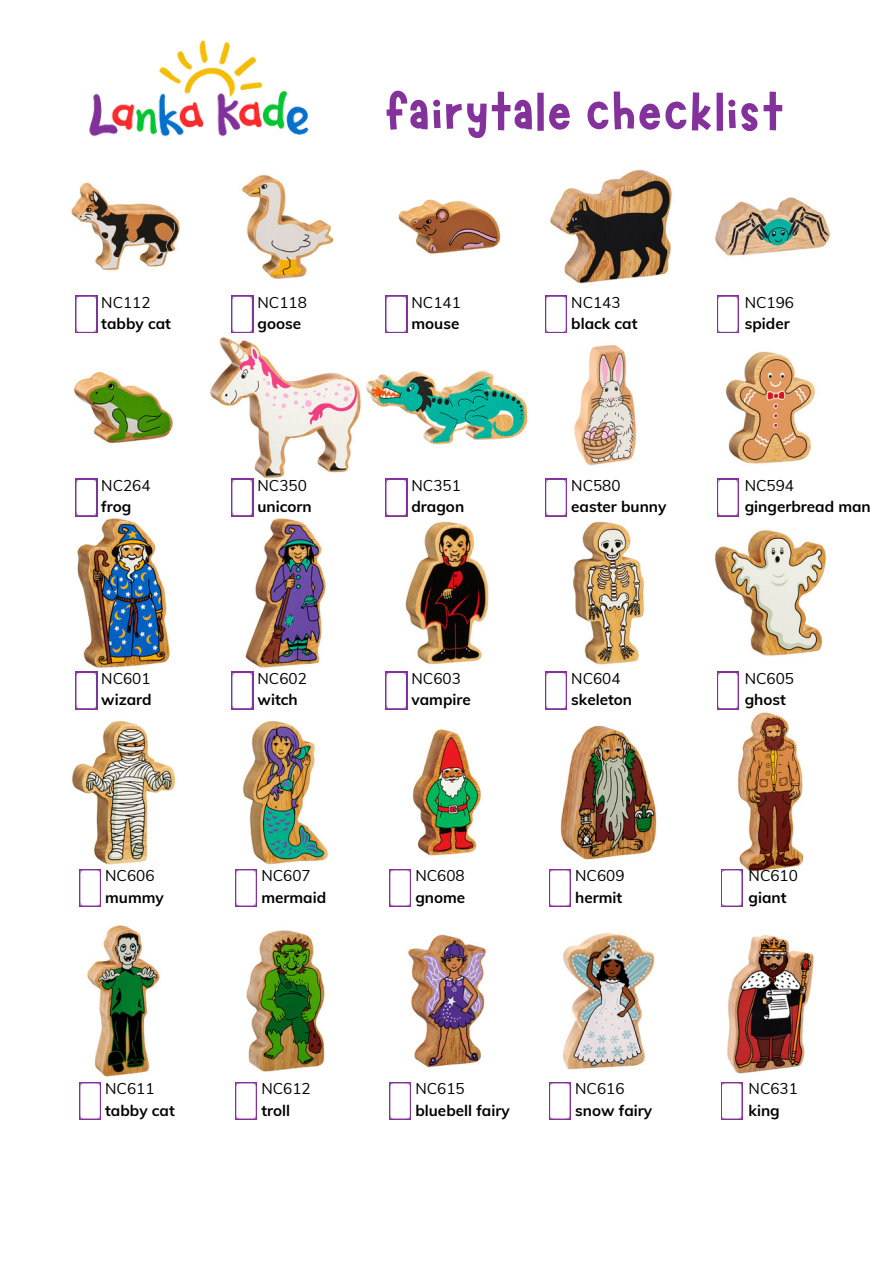
<style>
.page{position:relative;width:894px;height:1264px;background:#fff}
.page>*{position:absolute;margin:0;border:0;box-sizing:border-box;transform-origin:0 0}
.t1{font:65.7px "Marykate";color:#83329b}
.t2{font:700 15.3px "Muli";color:#000}
.t3{font:15.3px "Muli";color:#000}
</style>
<div class="page">
<img style="left:72px;top:712px;width:732px;height:161px">
<img style="left:87px;top:925px;width:727px;height:152px">
<img style="left:71px;top:170px;width:760px;height:137px">
<img style="left:73px;top:327px;width:743px;height:161px">
<img style="left:75px;top:512px;width:752px;height:162px">
<img style="left:89px;top:40px;width:220px;height:97px">
<svg style="left:76px;top:295px;width:21px;height:38px"></svg>
<svg style="left:231px;top:295px;width:22px;height:38px"></svg>
<svg style="left:385px;top:295px;width:22px;height:38px"></svg>
<svg style="left:545px;top:295px;width:21px;height:38px"></svg>
<svg style="left:717px;top:295px;width:21px;height:38px"></svg>
<svg style="left:76px;top:479px;width:21px;height:37px"></svg>
<svg style="left:231px;top:479px;width:22px;height:37px"></svg>
<svg style="left:385px;top:479px;width:22px;height:37px"></svg>
<svg style="left:545px;top:479px;width:21px;height:37px"></svg>
<svg style="left:717px;top:479px;width:21px;height:37px"></svg>
<svg style="left:76px;top:672px;width:21px;height:37px"></svg>
<svg style="left:231px;top:672px;width:22px;height:37px"></svg>
<svg style="left:385px;top:672px;width:22px;height:37px"></svg>
<svg style="left:545px;top:672px;width:21px;height:37px"></svg>
<svg style="left:717px;top:672px;width:21px;height:37px"></svg>
<svg style="left:80px;top:869px;width:21px;height:37px"></svg>
<svg style="left:235px;top:869px;width:22px;height:37px"></svg>
<svg style="left:389px;top:869px;width:22px;height:37px"></svg>
<svg style="left:549px;top:869px;width:21px;height:37px"></svg>
<svg style="left:721px;top:869px;width:21px;height:37px"></svg>
<svg style="left:80px;top:1082px;width:21px;height:37px"></svg>
<svg style="left:235px;top:1082px;width:22px;height:37px"></svg>
<svg style="left:389px;top:1082px;width:22px;height:37px"></svg>
<svg style="left:549px;top:1082px;width:21px;height:37px"></svg>
<svg style="left:721px;top:1082px;width:21px;height:37px"></svg>
<h1 class="t1" style="left:384px;top:71px;width:402px">fairytale checklist</h1>
<p class="t3" style="left:101px;top:291px;width:51px">NC112</p>
<p class="t2" style="left:101px;top:312px;width:71px">tabby cat</p>
<p class="t3" style="left:257px;top:291px;width:51px">NC118</p>
<p class="t2" style="left:257px;top:312px;width:45px">goose</p>
<p class="t3" style="left:411px;top:291px;width:51px">NC141</p>
<p class="t2" style="left:411px;top:312px;width:49px">mouse</p>
<p class="t3" style="left:571px;top:291px;width:51px">NC143</p>
<p class="t2" style="left:571px;top:312px;width:68px">black cat</p>
<p class="t3" style="left:744px;top:291px;width:51px">NC196</p>
<p class="t2" style="left:744px;top:312px;width:46px">spider</p>
<p class="t3" style="left:101px;top:474px;width:51px">NC264</p>
<p class="t2" style="left:101px;top:495px;width:32px">frog</p>
<p class="t3" style="left:257px;top:474px;width:51px">NC350</p>
<p class="t2" style="left:257px;top:495px;width:56px">unicorn</p>
<p class="t3" style="left:411px;top:474px;width:51px">NC351</p>
<p class="t2" style="left:411px;top:495px;width:54px">dragon</p>
<p class="t3" style="left:571px;top:474px;width:51px">NC580</p>
<p class="t2" style="left:571px;top:495px;width:97px">easter bunny</p>
<p class="t3" style="left:744px;top:474px;width:51px">NC594</p>
<p class="t2" style="left:744px;top:495px;width:127px">gingerbread man</p>
<p class="t3" style="left:101px;top:667px;width:51px">NC601</p>
<p class="t2" style="left:101px;top:688px;width:52px">wizard</p>
<p class="t3" style="left:257px;top:667px;width:51px">NC602</p>
<p class="t2" style="left:257px;top:688px;width:42px">witch</p>
<p class="t3" style="left:411px;top:667px;width:51px">NC603</p>
<p class="t2" style="left:411px;top:688px;width:61px">vampire</p>
<p class="t3" style="left:571px;top:667px;width:51px">NC604</p>
<p class="t2" style="left:571px;top:688px;width:62px">skeleton</p>
<p class="t3" style="left:744px;top:667px;width:51px">NC605</p>
<p class="t2" style="left:744px;top:688px;width:43px">ghost</p>
<p class="t3" style="left:105px;top:864px;width:51px">NC606</p>
<p class="t2" style="left:105px;top:885px;width:60px">mummy</p>
<p class="t3" style="left:261px;top:864px;width:51px">NC607</p>
<p class="t2" style="left:261px;top:885px;width:66px">mermaid</p>
<p class="t3" style="left:415px;top:864px;width:51px">NC608</p>
<p class="t2" style="left:415px;top:885px;width:51px">gnome</p>
<p class="t3" style="left:575px;top:864px;width:51px">NC609</p>
<p class="t2" style="left:575px;top:885px;width:49px">hermit</p>
<p class="t3" style="left:748px;top:864px;width:51px">NC610</p>
<p class="t2" style="left:748px;top:885px;width:39px">giant</p>
<p class="t3" style="left:105px;top:1077px;width:51px">NC611</p>
<p class="t2" style="left:105px;top:1098px;width:71px">tabby cat</p>
<p class="t3" style="left:261px;top:1077px;width:51px">NC612</p>
<p class="t2" style="left:261px;top:1098px;width:30px">troll</p>
<p class="t3" style="left:415px;top:1077px;width:51px">NC615</p>
<p class="t2" style="left:415px;top:1098px;width:96px">bluebell fairy</p>
<p class="t3" style="left:575px;top:1077px;width:51px">NC616</p>
<p class="t2" style="left:575px;top:1098px;width:78px">snow fairy</p>
<p class="t3" style="left:748px;top:1077px;width:51px">NC631</p>
<p class="t2" style="left:748px;top:1098px;width:33px">king</p>
</div>
